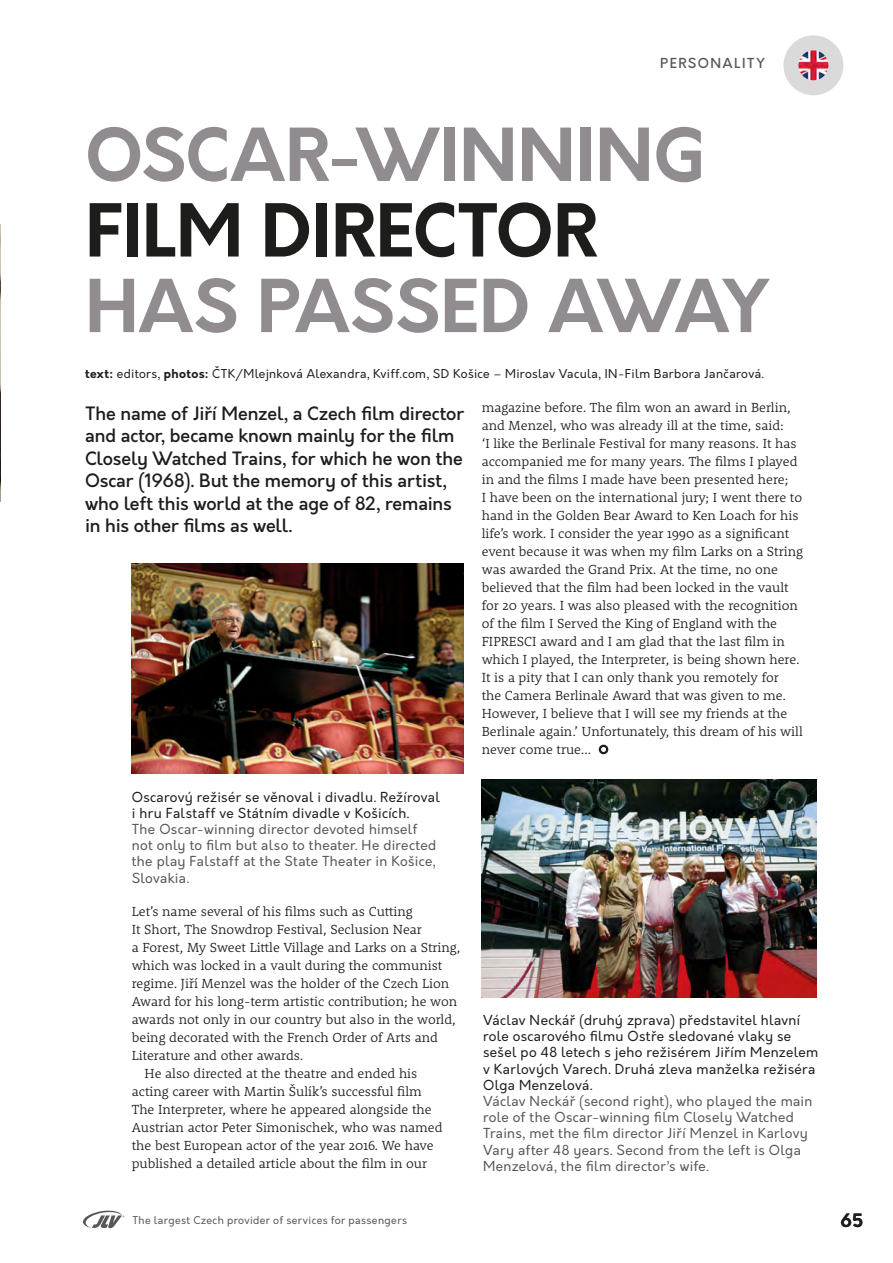
<style>
.page{position:relative;width:893px;height:1263px;background:#fff}
.page>*{position:absolute;margin:0;border:0;box-sizing:border-box;transform-origin:0 0}
.Headline_clanku{font:700 71.1px/75.6px "Orkney";letter-spacing:-.005em;color:#918c90}
.perex_clanku{font:500 18px/22.5px "Orkney";letter-spacing:-.005em;color:#1d1d1b}
.t1{font:700 18px "Orkney";color:#1d1d1b}
.text_zakladni{font:300 13.5px/18px "Rooney";color:#1d1d1b}
.t2{font:13.5px/16.2px "Orkney";letter-spacing:.025em;color:#575756}
.t3{font:13.5px/16.2px "Orkney";letter-spacing:.025em;color:#1d1d1b}
.t4{font:500 13.5px "Orkney";letter-spacing:.1em;color:#575756}
.t5{font:12px "Orkney";letter-spacing:.03em;color:#1d1d1b}
.t6{font:10.5px "Orkney";letter-spacing:.035em;color:#575756}
.s1{color:#1d1d1b}
.s2{font-weight:700}
</style>
<div class="page">
<div style="left:599px;top:745px;width:9px;height:9px;border:2px solid #1d1d1b;border-radius:50%"></div>
<img style="left:0;top:224px;width:1px;height:277px">
<img style="left:132px;top:563px;width:331px;height:210px">
<svg style="left:83px;top:1210px;width:41px;height:18px"></svg>
<img style="left:799px;top:51px;width:28px;height:28px">
<div style="left:783px;top:35px;width:60px;height:60px;border:15px solid #dadada;border-radius:50%"></div>
<img style="left:482px;top:780px;width:334px;height:218px">
<p class="t4" style="left:660px;top:55px;width:107px">PERSONALITY</p>
<p class="Headline_clanku" style="left:85px;top:119px;width:621px">OSCAR-WINNING<br><span class="s1">FILM DIRECTOR</span></p>
<p class="Headline_clanku" style="left:85px;top:270px;width:686px">HAS PASSED AWAY</p>
<p class="t5" style="left:85px;top:366px;width:680px"><span class="s2">text:</span> editors, <span class="s2">photos:</span> ČTK/Mlejnková Alexandra, Kviff.com, SD Košice – Miroslav Vacula, IN-Film Barbora Jančarová.</p>
<p class="perex_clanku" style="left:85px;top:402px;width:380px">The name of Jiří Menzel, a Czech film director and actor, became known mainly for the film Closely Watched Trains, for which he won the Oscar (1968). But the memory of this artist, who left this world at the age of 82, remains in his other films as well.</p>
<p class="t3" style="left:132px;top:789px;width:309px">Oscarový režisér se věnoval i divadlu. Režíroval i hru Falstaff ve Státním divadle v Košicích.</p>
<p class="t2" style="left:132px;top:821px;width:306px">The Oscar-winning director devoted himself not only to film but also to theater. He directed the play Falstaff at the State Theater in Košice, Slovakia.</p>
<p class="text_zakladni" style="left:132px;top:902px;width:330px">Let’s name several of his films such as Cutting<br>It Short, The Snowdrop Festival, Seclusion Near<br>a Forest, My Sweet Little Village and Larks on a String, which was locked in a vault during the communist regime. Jiří Menzel was the holder of the Czech Lion Award for his long-term artistic contribution; he won awards not only in our country but also in the world, being decorated with the French Order of Arts and Literature and other awards.</p>
<p class="text_zakladni" style="left:132px;top:1064px;width:312px;text-indent:13px">He also directed at the theatre and ended his acting career with Martin Šulík’s successful film The Interpreter, where he appeared alongside the Austrian actor Peter Simonischek, who was named the best European actor of the year 2016. We have published a detailed article about the film in our</p>
<p class="text_zakladni" style="left:482px;top:398px;width:323px">magazine before. The film won an award in Berlin, and Menzel, who was already ill at the time, said:<br>‘I like the Berlinale Festival for many reasons. It has accompanied me for many years. The films I played in and the films I made have been presented here;<br>I have been on the international jury; I went there to hand in the Golden Bear Award to Ken Loach for his life’s work. I consider the year 1990 as a significant event because it was when my film Larks on a String was awarded the Grand Prix. At the time, no one believed that the film had been locked in the vault for 20 years. I was also pleased with the recognition of the film I Served the King of England with the FIPRESCI award and I am glad that the last film in which I played, the Interpreter, is being shown here.<br>It is a pity that I can only thank you remotely for<br>the Camera Berlinale Award that was given to me.<br>However, I believe that I will see my friends at the Berlinale again.’ Unfortunately, this dream of his will never come true…</p>
<p class="t3" style="left:483px;top:1012px;width:337px">Václav Neckář (druhý zprava) představitel hlavní role oscarového filmu Ostře sledované vlaky se sešel po 48 letech s jeho režisérem Jiřím Menzelem v Karlových Varech. Druhá zleva manželka režiséra Olga Menzelová.</p>
<p class="t2" style="left:483px;top:1093px;width:331px">Václav Neckář (second right), who played the main role of the Oscar-winning film Closely Watched Trains, met the film director Jiří Menzel in Karlovy Vary after 48 years. Second from the left is Olga Menzelová, the film director’s wife.</p>
<p class="t6" style="left:132px;top:1214px;width:276px">The largest Czech provider of services for passengers</p>
<p class="t1" style="left:840px;top:1208px;width:24px">65</p>
</div>
